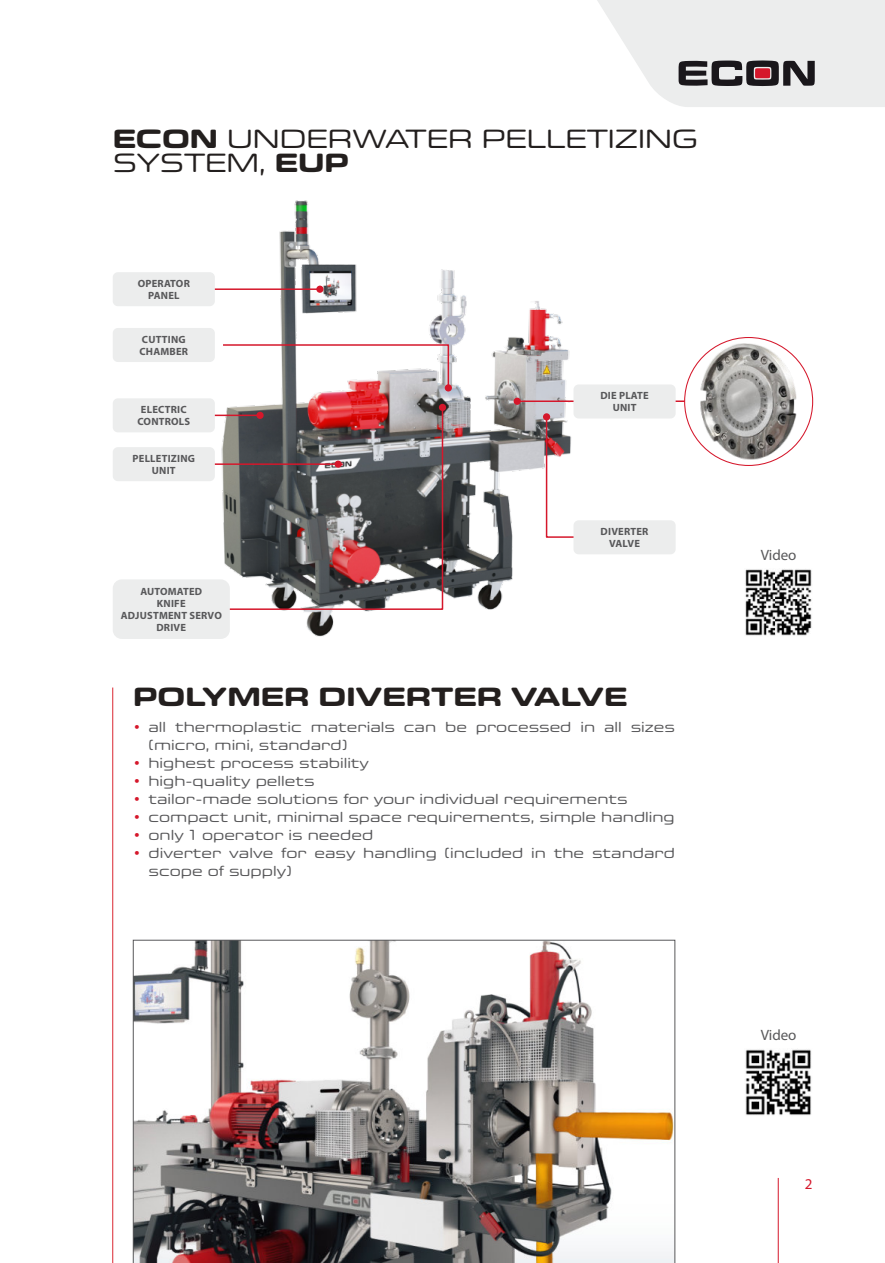
<style>
.page{position:relative;width:885px;height:1263px;background:#fff}
.page>*{position:absolute;margin:0;border:0;box-sizing:border-box;transform-origin:0 0}
.t1{font:27px/24px "Eurostile Candy LT Pro";color:#231f1e}
.t2{font:700 27px "Eurostile Candy LT Pro";color:#231f1e}
.t3{font:15px/18px "Eurostile Candy LT Pro";color:#58585a}
.t4{font:15px "Myriad Pro";color:#58585a}
.t5{font:15px "Myriad Pro";color:#d5172b}
.t6{font:700 10.5px/12px "Myriad Pro";letter-spacing:.02em;color:#58585a;text-align:center}
.s1{font-weight:700}
.s2{color:#d5172b}
</style>
<div class="page">
<hr style="left:112px;top:687px;width:1px;height:576px;background:#db2631">
<img style="left:215px;top:200px;width:355px;height:437px">
<div style="left:513px;top:398px;width:7px;height:7px;background:#d5172b;border-radius:50%"></div>
<hr style="left:519px;top:400px;width:175px;height:2px;background:#d5172b">
<div style="left:573px;top:384px;width:102px;height:34px;background:#eceded;border-radius:5px"></div>
<div style="left:543px;top:413px;width:7px;height:7px;background:#d5172b;border-radius:50%"></div>
<svg style="left:545px;top:417px;width:28px;height:122px"></svg>
<div style="left:573px;top:520px;width:102px;height:34px;background:#eceded;border-radius:5px"></div>
<div style="left:684px;top:337px;width:129px;height:129px;background:#fff;border:1px solid #d5172b;border-radius:50%"></div>
<img style="left:700px;top:343px;width:96px;height:117px">
<div style="left:316px;top:286px;width:7px;height:7px;background:#d5172b;border-radius:50%"></div>
<hr style="left:209px;top:288px;width:109px;height:2px;background:#d5172b">
<div style="left:113px;top:272px;width:102px;height:34px;background:#eceded;border-radius:5px"></div>
<hr style="left:209px;top:415px;width:49px;height:1px;background:#d5172b">
<div style="left:113px;top:398px;width:102px;height:34px;background:#eceded;border-radius:5px"></div>
<hr style="left:209px;top:463px;width:127px;height:2px;background:#d5172b">
<div style="left:113px;top:447px;width:102px;height:34px;background:#eceded;border-radius:5px"></div>
<div style="left:444px;top:384px;width:8px;height:7px;background:#d5172b;border-radius:50%"></div>
<svg style="left:221px;top:343px;width:229px;height:44px"></svg>
<div style="left:113px;top:328px;width:102px;height:34px;background:#eceded;border-radius:5px"></div>
<div style="left:439px;top:404px;width:7px;height:7px;background:#d5172b;border-radius:50%"></div>
<svg style="left:222px;top:408px;width:222px;height:203px;background:#726567"></svg>
<div style="left:113px;top:579px;width:117px;height:60px;background:#eceded;border-radius:9px"></div>
<img style="left:745px;top:569px;width:67px;height:67px">
<img style="left:745px;top:1049px;width:66px;height:67px">
<svg style="left:133px;top:940px;width:542px;height:323px"></svg>
<hr style="left:777px;top:1178px;width:1px;height:85px;background:#d5172b">
<svg style="left:597px;top:0;width:287px;height:107px;background:#e0dfe0"></svg>
<h1 class="t1" style="left:113px;top:127px;width:586px"><span class="s1">ECON</span> UNDERWATER PELLETIZING<br>SYSTEM, <span class="s1">EUP</span></h1>
<p class="t6" style="left:138px;top:278px;width:54px">OPERATOR<br>PANEL</p>
<p class="t6" style="left:139px;top:334px;width:50px;text-align:left">CUTTING<br>CHAMBER</p>
<p class="t6" style="left:137px;top:404px;width:54px">ELECTRIC<br>CONTROLS</p>
<p class="t6" style="left:133px;top:453px;width:64px">PELLETIZING<br>UNIT</p>
<p class="t6" style="left:121px;top:586px;width:103px">AUTOMATED<br>KNIFE<br>ADJUSTMENT SERVO<br>DRIVE</p>
<p class="t6" style="left:600px;top:391px;width:50px">DIE PLATE<br>UNIT</p>
<p class="t6" style="left:600px;top:526px;width:49px">DIVERTER<br>VALVE</p>
<h1 class="t2" style="left:133px;top:684px;width:495px">POLYMER DIVERTER VALVE</h1>
<p class="t3" style="left:148px;top:719px;width:528px;text-indent:-15px"><span class="s2">•</span> all thermoplastic materials can be processed in all sizes (micro, mini, standard)</p>
<p class="t3" style="left:133px;top:755px;width:237px"><span class="s2">•</span> highest process stability</p>
<p class="t3" style="left:133px;top:773px;width:183px"><span class="s2">•</span> high-quality pellets</p>
<p class="t3" style="left:133px;top:791px;width:496px"><span class="s2">•</span> tailor-made solutions for your individual requirements</p>
<p class="t3" style="left:133px;top:809px;width:543px"><span class="s2">•</span> compact unit, minimal space requirements, simple handling</p>
<p class="t3" style="left:133px;top:827px;width:241px"><span class="s2">•</span> only 1 operator is needed</p>
<p class="t3" style="left:148px;top:845px;width:528px;text-indent:-15px"><span class="s2">•</span> diverter valve for easy handling (included in the standard scope of supply)</p>
<p class="t4" style="left:760px;top:549px;width:37px">Video</p>
<p class="t4" style="left:760px;top:1029px;width:37px">Video</p>
<p class="t5" style="left:804px;top:1177px;width:9px">2</p>
</div>
